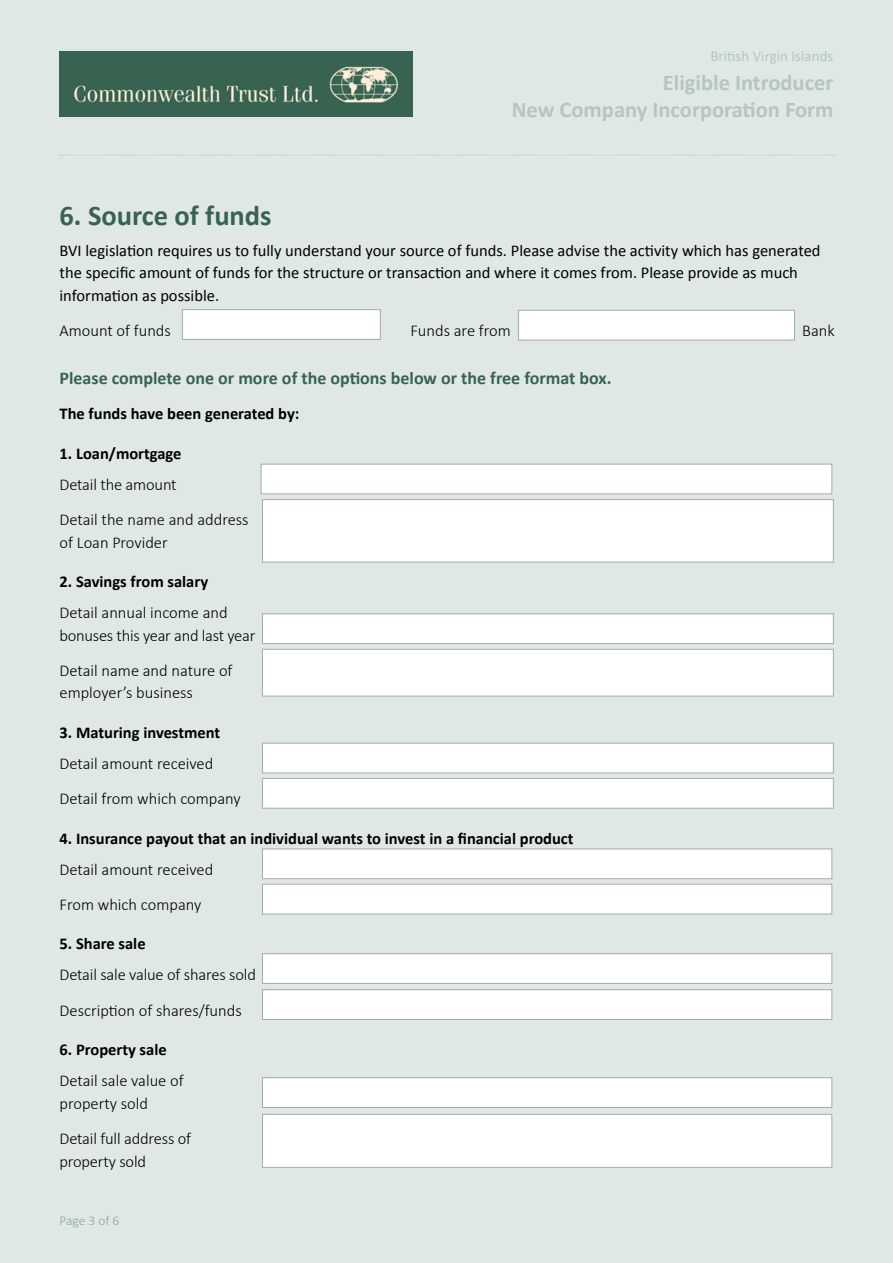
<style>
.page{position:relative;width:893px;height:1263px;background:#e0e8e4}
.page>*{position:absolute;margin:0;border:0;box-sizing:border-box;transform-origin:0 0}
.t1{font:700 28.5px "Calibri";color:#396351}
.t2{font:700 22.5px/27px "Calibri";color:#b4c7bd;text-align:right}
.t3{font:700 18px "Calibri";color:#396351}
.t4{font:300 16.5px/35.2px "Calibri";color:#000}
.t5{font:16.5px/22.5px "Calibri";color:#000}
.t6{font:700 16.5px "Calibri";color:#000}
.t7{font:15px "Calibri";color:#b4c7bd}
.t8{font:300 13.5px "Calibri";letter-spacing:-.005em;color:#8da79b}
</style>
<div class="page">
<svg style="left:60px;top:155px;width:774px;height:1px"></svg>
<img style="left:60px;top:51px;width:352px;height:66px">
<div style="left:182px;top:309px;width:199px;height:31px;background:#fff;border:1px solid #a7a9ac"></div>
<div style="left:519px;top:310px;width:275px;height:30px;background:#fff"></div>
<div style="left:518px;top:310px;width:277px;height:30px;border:1px solid #a7a9ac"></div>
<div style="left:261px;top:464px;width:571px;height:30px;background:#fff;border:1px solid #a7a9ac"></div>
<div style="left:262px;top:499px;width:572px;height:63px;background:#fff;border:1px solid #a7a9ac"></div>
<div style="left:262px;top:614px;width:571px;height:30px;background:#fff"></div>
<div style="left:262px;top:614px;width:572px;height:30px;border:1px solid #a7a9ac"></div>
<div style="left:262px;top:649px;width:571px;height:47px;background:#fff"></div>
<div style="left:262px;top:649px;width:572px;height:47px;border:1px solid #a7a9ac"></div>
<div style="left:262px;top:743px;width:571px;height:30px;background:#fff"></div>
<div style="left:262px;top:743px;width:572px;height:30px;border:1px solid #a7a9ac"></div>
<div style="left:262px;top:778px;width:571px;height:30px;background:#fff"></div>
<div style="left:262px;top:778px;width:572px;height:30px;border:1px solid #a7a9ac"></div>
<div style="left:262px;top:849px;width:570px;height:30px;background:#fff"></div>
<div style="left:262px;top:849px;width:570px;height:30px;border:1px solid #a7a9ac"></div>
<div style="left:262px;top:884px;width:570px;height:30px;background:#fff"></div>
<div style="left:262px;top:884px;width:570px;height:30px;border:1px solid #a7a9ac"></div>
<div style="left:262px;top:954px;width:570px;height:29px;background:#fff"></div>
<div style="left:262px;top:953px;width:570px;height:31px;border:1px solid #a7a9ac"></div>
<div style="left:262px;top:990px;width:570px;height:29px;background:#fff"></div>
<div style="left:262px;top:989px;width:570px;height:31px;border:1px solid #a7a9ac"></div>
<div style="left:262px;top:1078px;width:570px;height:29px;background:#fff"></div>
<div style="left:262px;top:1077px;width:570px;height:31px;border:1px solid #a7a9ac"></div>
<div style="left:262px;top:1114px;width:570px;height:53px;background:#fff"></div>
<div style="left:262px;top:1114px;width:570px;height:53px;border:1px solid #a7a9ac"></div>
<p class="t7" style="left:710px;top:47px;width:124px">British Virgin Islands</p>
<h2 class="t2" style="left:512px;top:68px;width:323px">Eligible Introducer<br>New Company Incorporation Form</h2>
<h1 class="t1" style="left:60px;top:198px;width:214px">6. Source of funds</h1>
<p class="t5" style="left:60px;top:238px;width:762px">BVI legislation requires us to fully understand your source of funds. Please advise the activity which has generated the specific amount of funds for the structure or transaction and where it comes from. Please provide as much information as possible.</p>
<p class="t4" style="left:60px;top:313px;width:113px">Amount of funds</p>
<p class="t4" style="left:410px;top:313px;width:102px">Funds are from</p>
<p class="t4" style="left:802px;top:313px;width:34px">Bank</p>
<p class="t3" style="left:60px;top:367px;width:554px">Please complete one or more of the options below or the free format box.</p>
<p class="t6" style="left:60px;top:404px;width:241px">The funds have been generated by:</p>
<p class="t6" style="left:60px;top:443px;width:123px">1. Loan/mortgage</p>
<p class="t4" style="left:60px;top:467px;width:191px">Detail the amount<br>Detail the name and address</p>
<p class="t4" style="left:60px;top:524px;width:110px">of Loan Provider</p>
<p class="t6" style="left:60px;top:571px;width:150px">2. Savings from salary</p>
<p class="t4" style="left:60px;top:601px;width:197px;line-height:22.5px">Detail annual income and bonuses this year and last year</p>
<p class="t4" style="left:60px;top:659px;width:174px;line-height:22.5px">Detail name and nature of employer’s business</p>
<p class="t6" style="left:60px;top:722px;width:162px">3. Maturing investment</p>
<p class="t4" style="left:60px;top:746px;width:183px">Detail amount received<br>Detail from which company</p>
<p class="t6" style="left:60px;top:828px;width:515px">4. Insurance payout that an individual wants to invest in a financial product</p>
<p class="t4" style="left:60px;top:851px;width:155px">Detail amount received<br>From which company</p>
<p class="t6" style="left:60px;top:934px;width:88px">5. Share sale</p>
<p class="t4" style="left:60px;top:957px;width:198px">Detail sale value of shares sold<br>Description of shares/funds</p>
<p class="t6" style="left:60px;top:1039px;width:109px">6. Property sale</p>
<p class="t4" style="left:60px;top:1069px;width:126px;line-height:22.5px">Detail sale value of property sold</p>
<p class="t4" style="left:60px;top:1127px;width:133px;line-height:22.5px">Detail full address of property sold</p>
<p class="t8" style="left:60px;top:1212px;width:61px">Page 3 of 6</p>
</div>
